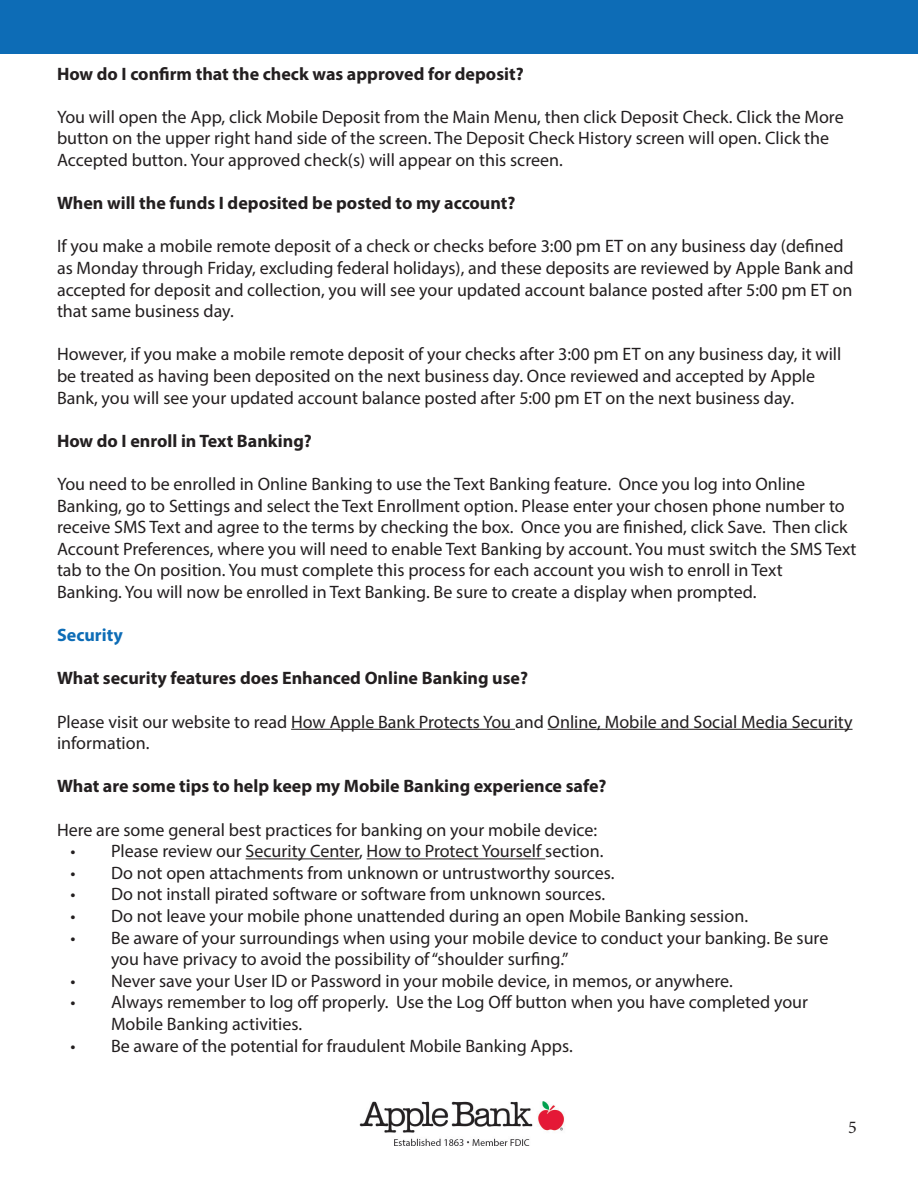
<style>
.page{position:relative;width:918px;height:1188px;background:#fff}
.page>*{position:absolute;margin:0;border:0;box-sizing:border-box;transform-origin:0 0}
.t1{font:18px/21.6px "Myriad Pro";color:#231f20}
.t2{font:700 18px "Myriad Pro";color:#231f20}
.t3{font:700 18px "Myriad Pro";color:#0d6cb6}
.t4{font:18px "Minion Pro";color:#231f20}
</style>
<div class="page">
<div style="left:0;top:0;width:918px;height:54px;background:#0d6cb6"></div>
<hr style="left:291px;top:729px;width:224px;height:1px;background:#231f20">
<hr style="left:548px;top:729px;width:305px;height:1px;background:#231f20">
<hr style="left:246px;top:858px;width:113px;height:1px;background:#231f20">
<hr style="left:367px;top:858px;width:178px;height:1px;background:#231f20">
<img style="left:359px;top:1101px;width:205px;height:45px">
<p class="t2" style="left:57px;top:62px;width:468px">How do I confirm that the check was approved for deposit?</p>
<p class="t1" style="left:57px;top:106px;width:788px">You will open the App, click Mobile Deposit from the Main Menu, then click Deposit Check. Click the More button on the upper right hand side of the screen. The Deposit Check History screen will open. Click the<br>Accepted button. Your approved check(s) will appear on this screen.</p>
<p class="t2" style="left:57px;top:191px;width:460px">When will the funds I deposited be posted to my account?</p>
<p class="t1" style="left:57px;top:235px;width:798px">If you make a mobile remote deposit of a check or checks before 3:00 pm ET on any business day (defined as Monday through Friday, excluding federal holidays), and these deposits are reviewed by Apple Bank and accepted for deposit and collection, you will see your updated account balance posted after 5:00 pm ET on that same business day.</p>
<p class="t1" style="left:57px;top:343px;width:786px">However, if you make a mobile remote deposit of your checks after 3:00 pm ET on any business day, it will be treated as having been deposited on the next business day. Once reviewed and accepted by Apple<br>Bank, you will see your updated account balance posted after 5:00 pm ET on the next business day.</p>
<p class="t2" style="left:57px;top:429px;width:256px">How do I enroll in Text Banking?</p>
<p class="t1" style="left:57px;top:473px;width:792px">You need to be enrolled in Online Banking to use the Text Banking feature. Once you log into Online<br>Banking, go to Settings and select the Text Enrollment option. Please enter your chosen phone number to receive SMS Text and agree to the terms by checking the box. Once you are finished, click Save. Then click</p>
<p class="t1" style="left:57px;top:538px;width:801px">Account Preferences, where you will need to enable Text Banking by account. You must switch the SMS Text tab to the On position. You must complete this process for each account you wish to enroll in Text<br>Banking. You will now be enrolled in Text Banking. Be sure to create a display when prompted.</p>
<p class="t3" style="left:57px;top:623px;width:67px">Security</p>
<p class="t2" style="left:57px;top:666px;width:473px">What security features does Enhanced Online Banking use?</p>
<p class="t1" style="left:57px;top:710px;width:797px">Please visit our website to read How Apple Bank Protects You and Online, Mobile and Social Media Security information.</p>
<p class="t2" style="left:57px;top:774px;width:551px">What are some tips to help keep my Mobile Banking experience safe?</p>
<p class="t1" style="left:57px;top:818px;width:542px">Here are some general best practices for banking on your mobile device:</p>
<p class="t1" style="left:70px;top:840px;width:534px">• Please review our Security Center, How to Protect Yourself section.</p>
<p class="t1" style="left:70px;top:862px;width:546px">• Do not open attachments from unknown or untrustworthy sources.</p>
<p class="t1" style="left:70px;top:883px;width:536px">• Do not install pirated software or software from unknown sources.</p>
<p class="t1" style="left:70px;top:905px;width:679px">• Do not leave your mobile phone unattended during an open Mobile Banking session.</p>
<p class="t1" style="left:111px;top:926px;width:719px;text-indent:-40px">• Be aware of your surroundings when using your mobile device to conduct your banking. Be sure you have privacy to avoid the possibility of “shoulder surfing.”</p>
<p class="t1" style="left:70px;top:970px;width:664px">• Never save your User ID or Password in your mobile device, in memos, or anywhere.</p>
<p class="t1" style="left:111px;top:991px;width:699px;text-indent:-40px">• Always remember to log off properly. Use the Log Off button when you have completed your<br>Mobile Banking activities.</p>
<p class="t1" style="left:70px;top:1034px;width:504px">• Be aware of the potential for fraudulent Mobile Banking Apps.</p>
<p class="t4" style="left:848px;top:1115px;width:10px">5</p>
</div>
